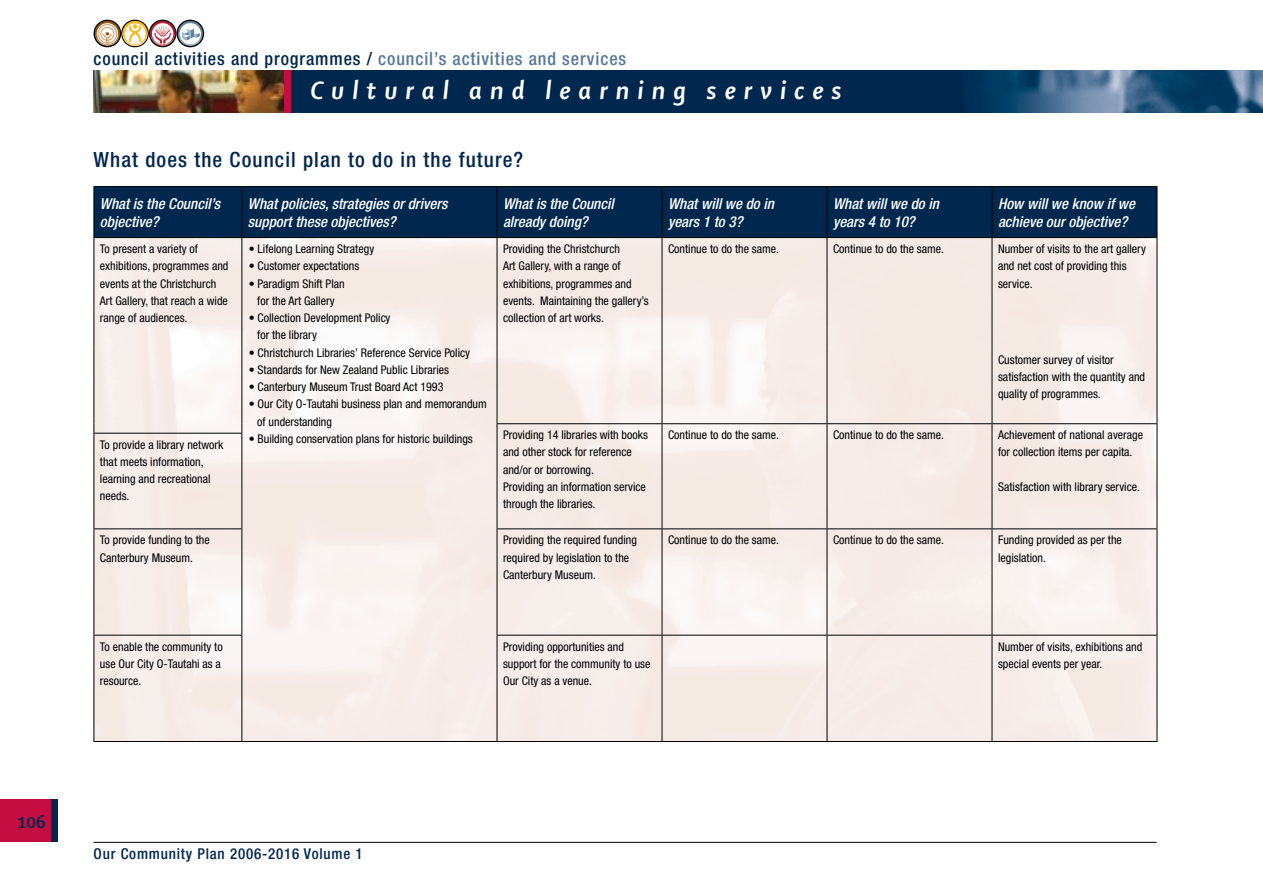
<style>
.page{position:relative;width:1263px;height:893px;background:#fff}
.page>*{position:absolute;margin:0;border:0;box-sizing:border-box;transform-origin:0 0}
.t1{font:27px "Shaker RBI";letter-spacing:.3em;color:#fff}
.t2{font:500 condensed 21px "Helvetica Neue";letter-spacing:.055em;color:#00274e}
.t3{font:500 condensed 18px "Helvetica Neue";letter-spacing:.05em;color:#00274e}
.t4{font:18px "Shaker RB";color:#00274e}
.t5{font:italic 500 condensed 15px/18px "Helvetica Neue";color:#fff}
.t6{font:500 condensed 15px "Helvetica Neue";letter-spacing:.055em;color:#00274e}
.t7{font:condensed 12px/17.2px "Helvetica Neue";color:#000}
.s1{color:#55779a}
</style>
<div class="page">
<div style="left:291px;top:70px;width:972px;height:43px;background:#00274e"></div>
<img style="left:973px;top:70px;width:289px;height:43px">
<img style="left:94px;top:70px;width:191px;height:43px">
<svg style="left:94px;top:20px;width:110px;height:27px"></svg>
<div style="left:49px;top:799px;width:8px;height:43px;background:#00274e"></div>
<div style="left:0;top:799px;width:51px;height:43px;background:#c40d41"></div>
<hr style="left:94px;top:842px;width:1063px;height:1px;background:#000">
<div style="left:285px;top:70px;width:6px;height:43px;background:#c40d41"></div>
<img style="left:95px;top:238px;width:1062px;height:503px">
<div style="left:95px;top:187px;width:1062px;height:50px;background:#00274e"></div>
<hr style="left:94px;top:186px;width:148px;height:1px;background:#000">
<hr style="left:94px;top:187px;width:1px;height:50px;background:#000">
<hr style="left:242px;top:186px;width:255px;height:1px;background:#000">
<hr style="left:241px;top:187px;width:1px;height:50px;background:#000">
<hr style="left:497px;top:186px;width:165px;height:1px;background:#000">
<hr style="left:497px;top:187px;width:1px;height:50px;background:#000">
<hr style="left:662px;top:186px;width:165px;height:1px;background:#000">
<hr style="left:662px;top:187px;width:1px;height:50px;background:#000">
<hr style="left:827px;top:186px;width:165px;height:1px;background:#000">
<hr style="left:827px;top:187px;width:1px;height:50px;background:#000">
<hr style="left:992px;top:186px;width:165px;height:1px;background:#000">
<hr style="left:992px;top:187px;width:1px;height:50px;background:#000">
<hr style="left:1157px;top:187px;width:1px;height:50px;background:#000">
<hr style="left:94px;top:237px;width:148px;height:1px;background:#000">
<hr style="left:94px;top:238px;width:1px;height:110px;background:#000">
<hr style="left:242px;top:237px;width:255px;height:1px;background:#000">
<hr style="left:241px;top:238px;width:1px;height:110px;background:#000">
<hr style="left:497px;top:237px;width:165px;height:1px;background:#000">
<hr style="left:497px;top:238px;width:1px;height:110px;background:#000">
<hr style="left:662px;top:237px;width:165px;height:1px;background:#000">
<hr style="left:662px;top:238px;width:1px;height:110px;background:#000">
<hr style="left:827px;top:237px;width:165px;height:1px;background:#000">
<hr style="left:827px;top:238px;width:1px;height:110px;background:#000">
<hr style="left:992px;top:237px;width:165px;height:1px;background:#000">
<hr style="left:992px;top:238px;width:1px;height:110px;background:#000">
<hr style="left:1157px;top:238px;width:1px;height:110px;background:#000">
<hr style="left:94px;top:348px;width:1px;height:76px;background:#000">
<hr style="left:241px;top:348px;width:1px;height:76px;background:#000">
<hr style="left:94px;top:433px;width:148px;height:1px;background:#000">
<hr style="left:94px;top:434px;width:1px;height:94px;background:#000">
<hr style="left:241px;top:434px;width:1px;height:94px;background:#000">
<hr style="left:497px;top:433px;width:1px;height:95px;background:#000">
<hr style="left:662px;top:433px;width:1px;height:95px;background:#000">
<hr style="left:827px;top:433px;width:1px;height:95px;background:#000">
<hr style="left:992px;top:433px;width:1px;height:95px;background:#000">
<hr style="left:1157px;top:433px;width:1px;height:95px;background:#000">
<hr style="left:94px;top:528px;width:148px;height:1px;background:#000">
<hr style="left:94px;top:529px;width:1px;height:106px;background:#000">
<hr style="left:241px;top:529px;width:1px;height:106px;background:#000">
<hr style="left:497px;top:528px;width:165px;height:1px;background:#000">
<hr style="left:497px;top:529px;width:1px;height:106px;background:#000">
<hr style="left:662px;top:528px;width:165px;height:1px;background:#000">
<hr style="left:662px;top:529px;width:1px;height:106px;background:#000">
<hr style="left:827px;top:528px;width:165px;height:1px;background:#000">
<hr style="left:827px;top:529px;width:1px;height:106px;background:#000">
<hr style="left:992px;top:528px;width:165px;height:1px;background:#000">
<hr style="left:992px;top:529px;width:1px;height:106px;background:#000">
<hr style="left:1157px;top:529px;width:1px;height:106px;background:#000">
<hr style="left:94px;top:635px;width:148px;height:1px;background:#000">
<hr style="left:94px;top:635px;width:1px;height:106px;background:#000">
<hr style="left:241px;top:635px;width:1px;height:106px;background:#000">
<hr style="left:497px;top:635px;width:165px;height:1px;background:#000">
<hr style="left:497px;top:635px;width:1px;height:106px;background:#000">
<hr style="left:662px;top:635px;width:165px;height:1px;background:#000">
<hr style="left:662px;top:635px;width:1px;height:106px;background:#000">
<hr style="left:827px;top:635px;width:165px;height:1px;background:#000">
<hr style="left:827px;top:635px;width:1px;height:106px;background:#000">
<hr style="left:992px;top:635px;width:165px;height:1px;background:#000">
<hr style="left:992px;top:635px;width:1px;height:106px;background:#000">
<hr style="left:1157px;top:635px;width:1px;height:106px;background:#000">
<hr style="left:94px;top:741px;width:148px;height:1px;background:#000">
<hr style="left:242px;top:741px;width:255px;height:1px;background:#000">
<hr style="left:497px;top:741px;width:165px;height:1px;background:#000">
<hr style="left:662px;top:741px;width:165px;height:1px;background:#000">
<hr style="left:827px;top:741px;width:165px;height:1px;background:#000">
<hr style="left:992px;top:741px;width:165px;height:1px;background:#000">
<hr style="left:497px;top:348px;width:1px;height:75px;background:#000">
<hr style="left:662px;top:348px;width:1px;height:75px;background:#000">
<hr style="left:827px;top:348px;width:1px;height:75px;background:#000">
<hr style="left:992px;top:348px;width:1px;height:75px;background:#000">
<hr style="left:1157px;top:348px;width:1px;height:75px;background:#000">
<hr style="left:497px;top:423px;width:165px;height:1px;background:#000">
<hr style="left:662px;top:423px;width:165px;height:1px;background:#000">
<hr style="left:827px;top:423px;width:165px;height:1px;background:#000">
<hr style="left:992px;top:423px;width:165px;height:1px;background:#000">
<h3 class="t3" style="left:94px;top:48px;width:534px">council activities and programmes / <span class="s1">council’s activities and services</span></h3>
<h1 class="t1" style="left:310px;top:76px;width:533px">Cultural and learning services</h1>
<h2 class="t2" style="left:94px;top:147px;width:431px">What does the Council plan to do in the future?</h2>
<p class="t5" style="left:100px;top:194px;width:122px">What is the Council’s objective?</p>
<p class="t5" style="left:248px;top:194px;width:201px">What policies, strategies or drivers support these objectives?</p>
<p class="t5" style="left:503px;top:194px;width:112px">What is the Council already doing?</p>
<p class="t5" style="left:668px;top:194px;width:108px">What will we do in years 1 to 3?</p>
<p class="t5" style="left:833px;top:194px;width:108px">What will we do in years 4 to 10?</p>
<p class="t5" style="left:998px;top:194px;width:138px">How will we know if we achieve our objective?</p>
<p class="t7" style="left:100px;top:240px;width:130px">To present a variety of exhibitions, programmes and events at the Christchurch<br>Art Gallery, that reach a wide range of audiences.</p>
<p class="t7" style="left:249px;top:240px;width:127px">• Lifelong Learning Strategy</p>
<p class="t7" style="left:503px;top:240px;width:147px">Providing the Christchurch<br>Art Gallery, with a range of exhibitions, programmes and events. Maintaining the gallery’s collection of art works.</p>
<p class="t7" style="left:668px;top:240px;width:113px">Continue to do the same.</p>
<p class="t7" style="left:833px;top:240px;width:113px">Continue to do the same.</p>
<p class="t7" style="left:998px;top:240px;width:149px">Number of visits to the art gallery and net cost of providing this service.</p>
<p class="t7" style="left:998px;top:351px;width:149px">Customer survey of visitor satisfaction with the quantity and quality of programmes.</p>
<p class="t7" style="left:503px;top:426px;width:146px">Providing 14 libraries with books and other stock for reference and/or or borrowing.<br>Providing an information service through the libraries.</p>
<p class="t7" style="left:668px;top:426px;width:113px">Continue to do the same.</p>
<p class="t7" style="left:833px;top:426px;width:113px">Continue to do the same.</p>
<p class="t7" style="left:998px;top:426px;width:147px">Achievement of national average for collection items per capita.</p>
<p class="t7" style="left:249px;top:257px;width:112px">• Customer expectations</p>
<p class="t7" style="left:249px;top:275px;width:97px;text-align:center">• Paradigm Shift Plan for the Art Gallery</p>
<p class="t7" style="left:257px;top:309px;width:135px;text-indent:-9px">• Collection Development Policy for the library</p>
<p class="t7" style="left:249px;top:344px;width:223px">• Christchurch Libraries’ Reference Service Policy</p>
<p class="t7" style="left:249px;top:361px;width:202px">• Standards for New Zealand Public Libraries</p>
<p class="t7" style="left:249px;top:378px;width:196px">• Canterbury Museum Trust Board Act 1993</p>
<p class="t7" style="left:257px;top:395px;width:231px;text-indent:-9px">• Our City O-Tautahi business plan and memorandum of understanding</p>
<p class="t7" style="left:249px;top:430px;width:226px">• Building conservation plans for historic buildings</p>
<p class="t7" style="left:100px;top:436px;width:125px">To provide a library network that meets information, learning and recreational needs.</p>
<p class="t7" style="left:100px;top:531px;width:111px">To provide funding to the<br>Canterbury Museum.</p>
<p class="t7" style="left:503px;top:531px;width:135px">Providing the required funding required by legislation to the<br>Canterbury Museum.</p>
<p class="t7" style="left:668px;top:531px;width:113px">Continue to do the same.</p>
<p class="t7" style="left:833px;top:531px;width:113px">Continue to do the same.</p>
<p class="t7" style="left:998px;top:531px;width:125px">Funding provided as per the legislation.</p>
<p class="t7" style="left:998px;top:478px;width:143px">Satisfaction with library service.</p>
<p class="t7" style="left:100px;top:638px;width:124px">To enable the community to use Our City O-Tautahi as a resource.</p>
<p class="t7" style="left:503px;top:638px;width:149px">Providing opportunities and support for the community to use<br>Our City as a venue.</p>
<p class="t7" style="left:998px;top:638px;width:146px">Number of visits, exhibitions and special events per year.</p>
<h3 class="t4" style="left:17px;top:812px;width:30px">106</h3>
<p class="t6" style="left:94px;top:844px;width:271px">Our Community Plan 2006-2016 Volume 1</p>
</div>
